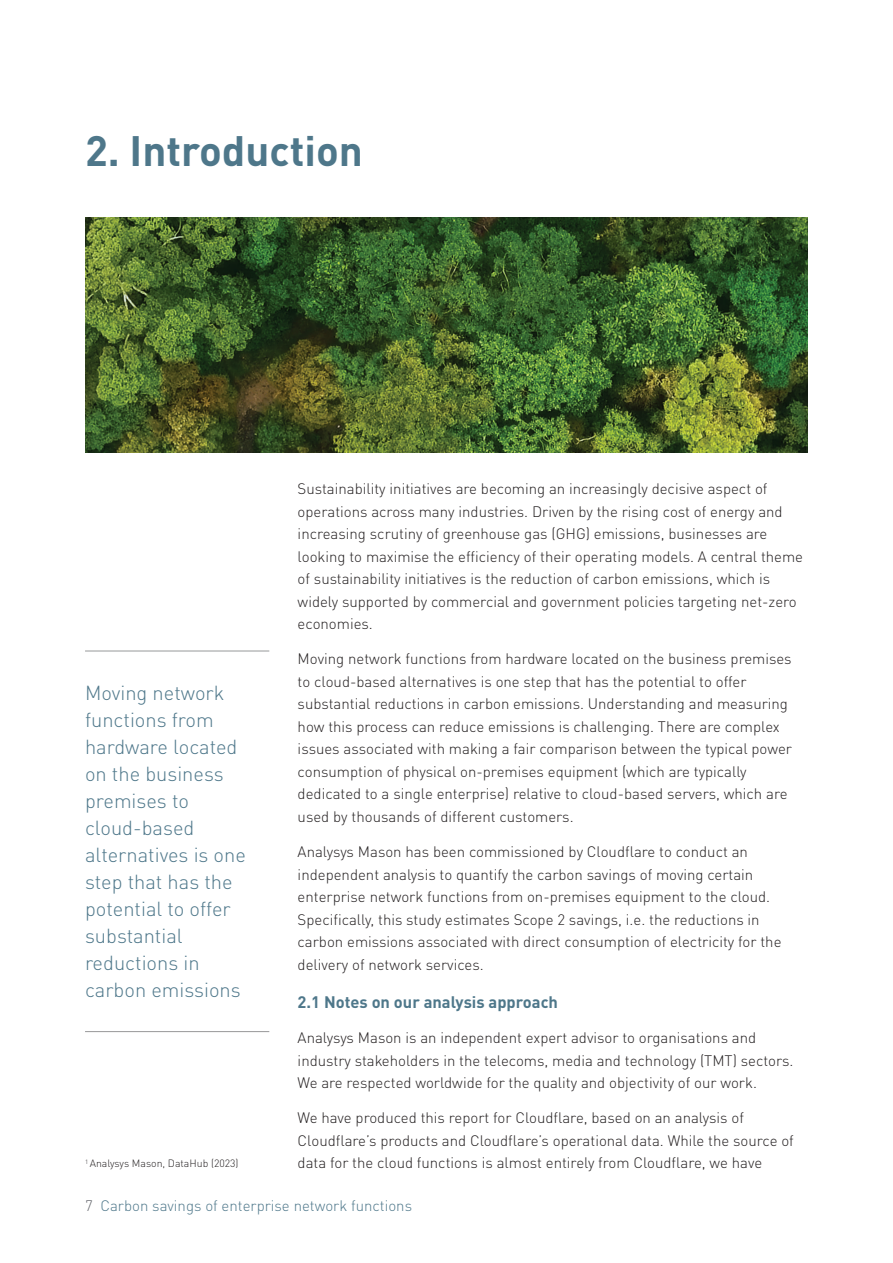
<style>
.page{position:relative;width:893px;height:1263px;background:#fff}
.page>*{position:absolute;margin:0;border:0;box-sizing:border-box;transform-origin:0 0}
.t1{font:700 42px "DINOT";color:#4e778a}
.t2{font:300 20.1px/27px "DINOT";color:#4e778a}
.t3{font:700 16.5px "DINOT";color:#4e778a}
.t4{font:300 15px/22.5px "DINOT";color:#231f20}
.t5{font:300 15px "DINOT";color:#4e778a}
.t6{font:300 10.5px "DINOT";color:#231f20}
.s1{color:#62656a}
</style>
<div class="page">
<img style="left:85px;top:218px;width:723px;height:235px">
<hr style="left:85px;top:1031px;width:184px;height:1px;background:#979899">
<hr style="left:85px;top:651px;width:184px;height:1px;background:#979899">
<h1 class="t1" style="left:85px;top:123px;width:279px">2. Introduction</h1>
<h2 class="t2" style="left:85px;top:679px;width:162px">Moving network functions from hardware located on the business premises to cloud-based alternatives is one step that has the potential to offer substantial reductions in carbon emissions</h2>
<p class="t6" style="left:85px;top:1157px;width:155px"><sup>1</sup> Analysys Mason, DataHub (2023)</p>
<p class="t4" style="left:298px;top:477px;width:507px">Sustainability initiatives are becoming an increasingly decisive aspect of operations across many industries. Driven by the rising cost of energy and increasing scrutiny of greenhouse gas (GHG) emissions, businesses are looking to maximise the efficiency of their operating models. A central theme of sustainability initiatives is the reduction of carbon emissions, which is widely supported by commercial and government policies targeting net-zero economies.</p>
<p class="t4" style="left:298px;top:647px;width:496px">Moving network functions from hardware located on the business premises to cloud-based alternatives is one step that has the potential to offer substantial reductions in carbon emissions. Understanding and measuring how this process can reduce emissions is challenging. There are complex issues associated with making a fair comparison between the typical power consumption of physical on-premises equipment (which are typically dedicated to a single enterprise) relative to cloud-based servers, which are used by thousands of different customers.</p>
<p class="t4" style="left:298px;top:840px;width:485px">Analysys Mason has been commissioned by Cloudflare to conduct an independent analysis to quantify the carbon savings of moving certain enterprise network functions from on-premises equipment to the cloud.<br>Specifically, this study estimates Scope 2 savings, i.e. the reductions in carbon emissions associated with direct consumption of electricity for the delivery of network services.</p>
<p class="t3" style="left:298px;top:991px;width:262px">2.1 Notes on our analysis approach</p>
<p class="t4" style="left:298px;top:1026px;width:497px">Analysys Mason is an independent expert advisor to organisations and industry stakeholders in the telecoms, media and technology (TMT) sectors.<br>We are respected worldwide for the quality and objectivity of our work.</p>
<p class="t4" style="left:298px;top:1106px;width:498px">We have produced this report for Cloudflare, based on an analysis of<br>Cloudflare’s products and Cloudflare’s operational data. While the source of data for the cloud functions is almost entirely from Cloudflare, we have</p>
<p class="t5" style="left:85px;top:1196px;width:329px"><span class="s1">7</span> Carbon savings of enterprise network functions</p>
</div>
